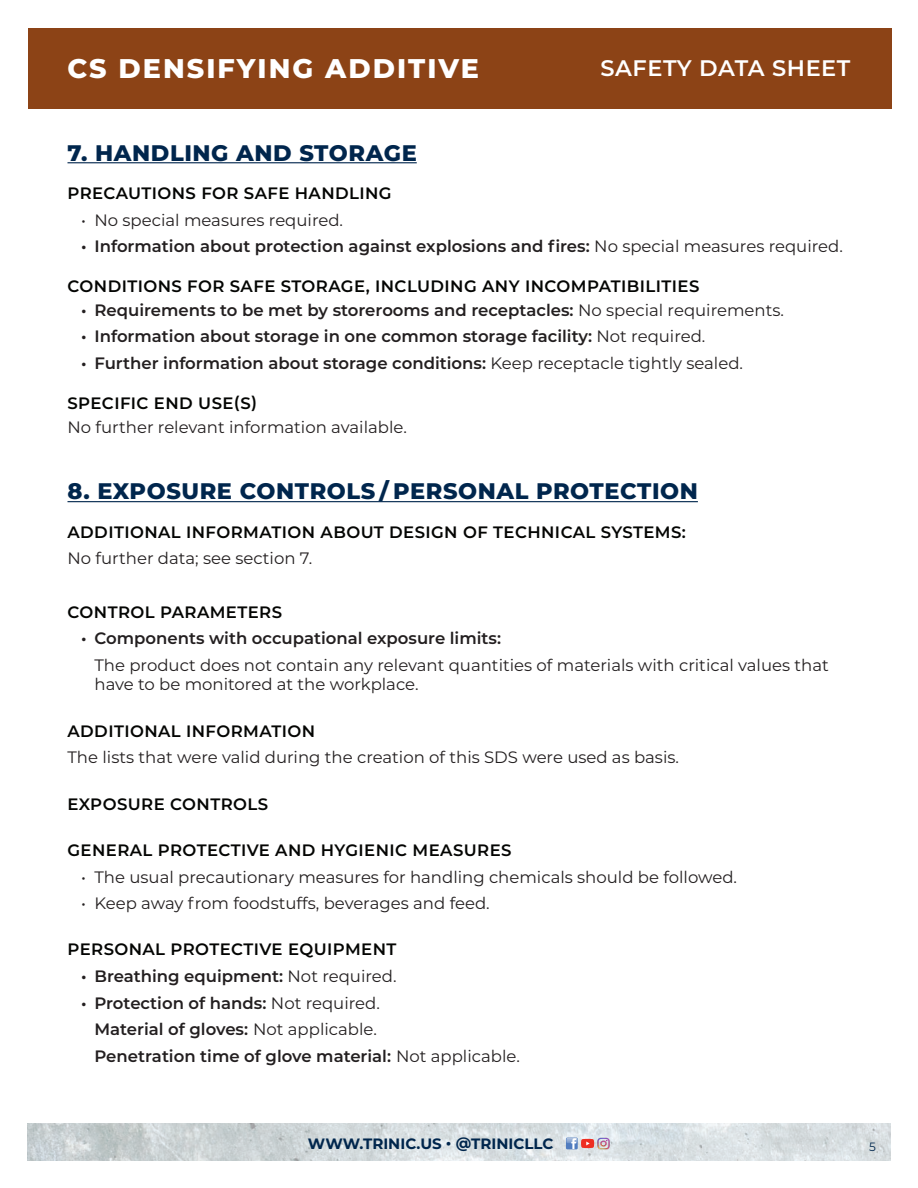
<style>
.page{position:relative;width:918px;height:1188px;background:#fff}
.page>*{position:absolute;margin:0;border:0;box-sizing:border-box;transform-origin:0 0}
.t1{font:800 27px "Montserrat";letter-spacing:.075em;color:#fff}
.t2{font:800 22.5px "Montserrat";letter-spacing:.025em;color:#00264d}
.t3{font:600 22.5px "Montserrat";letter-spacing:.025em;color:#fff}
.t4{font:600 16.5px "Montserrat";color:#231f20}
.t5{font:16.5px/19.8px "Montserrat";color:#231f20}
.t6{font:600 16.5px "Montserrat";letter-spacing:.025em;color:#040503}
.t7{font:700 15px "Montserrat";color:#00264d}
.t8{font:12px "Montserrat";color:#00264d}
.s1{font-weight:400}
</style>
<div class="page">
<svg style="left:27px;top:1123px;width:864px;height:38px;background:#d4dbdd"></svg>
<svg style="left:566px;top:1138px;width:44px;height:11px"></svg>
<hr style="left:68px;top:162px;width:349px;height:1px;background:#00264d">
<hr style="left:68px;top:501px;width:630px;height:1px;background:#00264d">
<div style="left:28px;top:28px;width:864px;height:81px;background:#8c4316"></div>
<h1 class="t1" style="left:68px;top:49px;width:413px">CS DENSIFYING ADDITIVE</h1>
<h2 class="t3" style="left:600px;top:52px;width:252px">SAFETY DATA SHEET</h2>
<p class="t2" style="left:68px;top:136px;width:351px">7. HANDLING AND STORAGE</p>
<p class="t6" style="left:68px;top:181px;width:326px">PRECAUTIONS FOR SAFE HANDLING</p>
<p class="t5" style="left:81px;top:209px;width:264px">• No special measures required.</p>
<p class="t4" style="left:81px;top:235px;width:763px">• Information about protection against explosions and fires: <span class="s1">No special measures required.</span></p>
<p class="t6" style="left:68px;top:274px;width:633px">CONDITIONS FOR SAFE STORAGE, INCLUDING ANY INCOMPATIBILITIES</p>
<p class="t4" style="left:81px;top:298px;width:705px">• Requirements to be met by storerooms and receptacles: <span class="s1">No special requirements.</span></p>
<p class="t4" style="left:81px;top:325px;width:626px">• Information about storage in one common storage facility: <span class="s1">Not required.</span></p>
<p class="t4" style="left:81px;top:351px;width:664px">• Further information about storage conditions: <span class="s1">Keep receptacle tightly sealed.</span></p>
<p class="t6" style="left:68px;top:391px;width:191px">SPECIFIC END USE(S)</p>
<p class="t5" style="left:68px;top:416px;width:341px">No further relevant information available.</p>
<p class="t2" style="left:68px;top:475px;width:632px">8. EXPOSURE CONTROLS / PERSONAL PROTECTION</p>
<p class="t6" style="left:68px;top:520px;width:620px">ADDITIONAL INFORMATION ABOUT DESIGN OF TECHNICAL SYSTEMS:</p>
<p class="t5" style="left:68px;top:548px;width:246px">No further data; see section 7.</p>
<p class="t6" style="left:68px;top:600px;width:216px">CONTROL PARAMETERS</p>
<p class="t4" style="left:81px;top:627px;width:422px">• Components with occupational exposure limits:</p>
<p class="t5" style="left:94px;top:654px;width:736px">The product does not contain any relevant quantities of materials with critical values that have to be monitored at the workplace.</p>
<p class="t6" style="left:68px;top:719px;width:249px">ADDITIONAL INFORMATION</p>
<p class="t5" style="left:68px;top:747px;width:613px">The lists that were valid during the creation of this SDS were used as basis.</p>
<p class="t6" style="left:68px;top:792px;width:202px">EXPOSURE CONTROLS</p>
<p class="t6" style="left:68px;top:838px;width:446px">GENERAL PROTECTIVE AND HYGIENIC MEASURES</p>
<p class="t5" style="left:81px;top:866px;width:658px">• The usual precautionary measures for handling chemicals should be followed.</p>
<p class="t5" style="left:81px;top:893px;width:410px">• Keep away from foodstuffs, beverages and feed.</p>
<p class="t6" style="left:68px;top:938px;width:330px">PERSONAL PROTECTIVE EQUIPMENT</p>
<p class="t4" style="left:81px;top:964px;width:317px">• Breathing equipment: <span class="s1">Not required.</span></p>
<p class="t4" style="left:81px;top:991px;width:300px">• Protection of hands: <span class="s1">Not required.</span></p>
<p class="t4" style="left:94px;top:1018px;width:284px">Material of gloves: <span class="s1">Not applicable.</span></p>
<p class="t4" style="left:94px;top:1044px;width:427px">Penetration time of glove material: <span class="s1">Not applicable.</span></p>
<p class="t7" style="left:308px;top:1133px;width:247px">WWW.TRINIC.US • @TRINICLLC</p>
<p class="t8" style="left:869px;top:1138px;width:8px">5</p>
</div>
